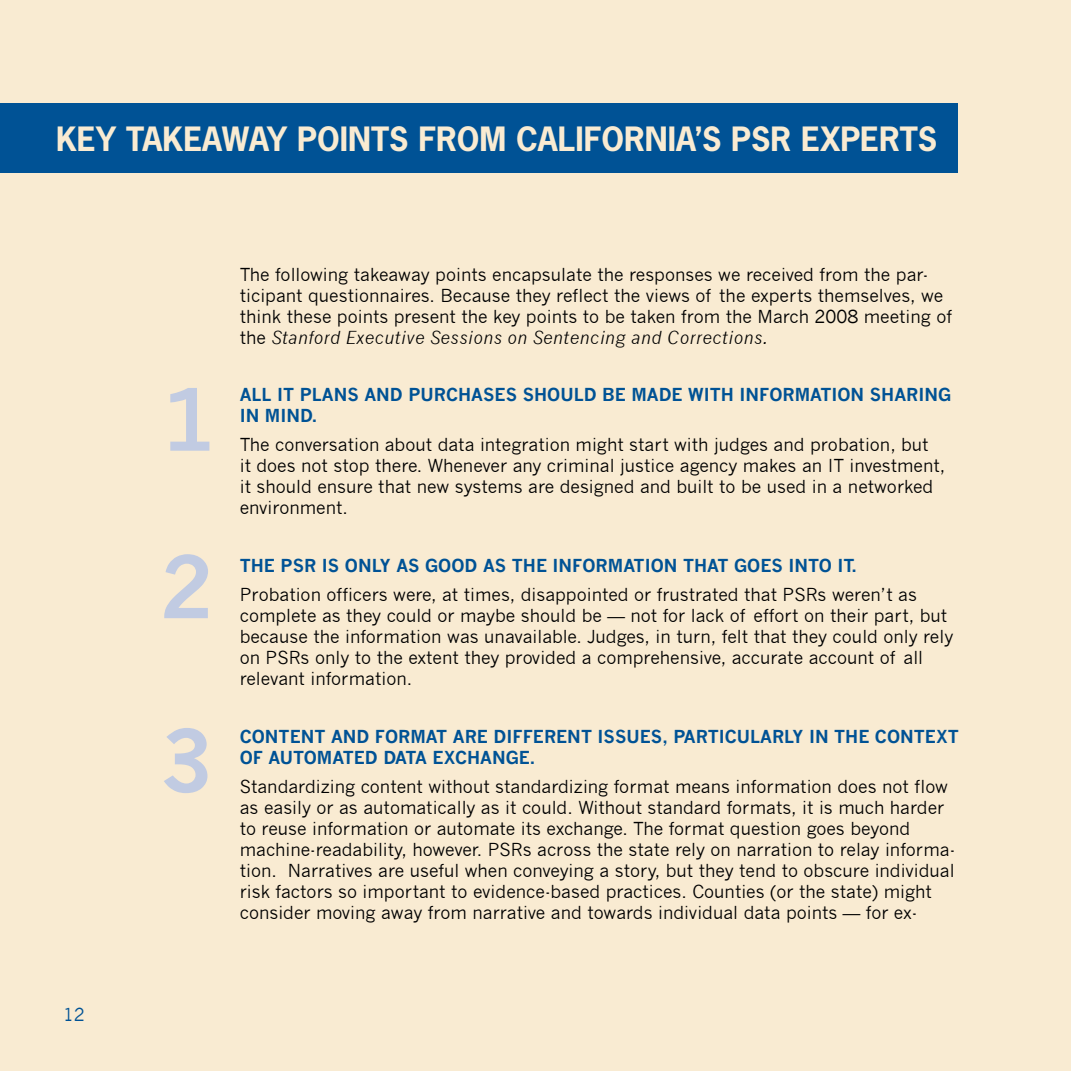
<style>
.page{position:relative;width:1071px;height:1071px;background:#f9ebd2}
.page>*{position:absolute;margin:0;border:0;box-sizing:border-box;transform-origin:0 0}
.t1{font:700 84px/170.6px "News Gothic";color:#c1cbe2;text-align:justify}
.t2{font:700 31.5px "News Gothic Std";color:#f9ebd2}
.t3{font:17.5px/21px "News Gothic";color:#000}
.t4{font:700 17.5px/21px "News Gothic";color:#005295}
.t5{font:17.5px "News Gothic";color:#005295}
.s1{font-style:italic}
</style>
<div class="page">
<div style="left:0;top:103px;width:957px;height:70px;background:#005295"></div>
<h2 class="t2" style="left:56px;top:118px;width:883px">KEY TAKEAWAY POINTS FROM CALIFORNIA’S PSR EXPERTS</h2>
<p class="t5" style="left:63px;top:1004px;width:23px">12</p>
<h1 class="t1" style="left:160px;top:333px;width:57px">1<br>2<br>3</h1>
<p class="t3" style="left:240px;top:264px;width:714px">The following takeaway points encapsulate the responses we received from the par&shy;ticipant questionnaires. Because they reflect the views of the experts themselves, we think these points present the key points to be taken from the March 2008 meeting of the <span class="s1">Stanford Executive Sessions on Sentencing and Corrections.</span></p>
<p class="t4" style="left:240px;top:384px;width:713px">ALL IT PLANS AND PURCHASES SHOULD BE MADE WITH INFORMATION SHARING<br>IN MIND.</p>
<p class="t3" style="left:240px;top:435px;width:707px">The conversation about data integration might start with judges and probation, but<br>it does not stop there. Whenever any criminal justice agency makes an IT investment, it should ensure that new systems are designed and built to be used in a networked environment.</p>
<p class="t4" style="left:240px;top:555px;width:619px">THE PSR IS ONLY AS GOOD AS THE INFORMATION THAT GOES INTO IT.</p>
<p class="t3" style="left:240px;top:584px;width:715px">Probation officers were, at times, disappointed or frustrated that PSRs weren’t as complete as they could or maybe should be — not for lack of effort on their part, but because the information was unavailable. Judges, in turn, felt that they could only rely on PSRs only to the extent they provided a comprehensive, accurate account of all relevant information.</p>
<p class="t4" style="left:240px;top:725px;width:721px">CONTENT AND FORMAT ARE DIFFERENT ISSUES, PARTICULARLY IN THE CONTEXT<br>OF AUTOMATED DATA EXCHANGE.</p>
<p class="t3" style="left:240px;top:776px;width:717px">Standardizing content without standardizing format means information does not flow as easily or as automatically as it could. Without standard formats, it is much harder to reuse information or automate its exchange. The format question goes beyond machine-readability, however. PSRs across the state rely on narration to relay informa&shy;tion. Narratives are useful when conveying a story, but they tend to obscure individual risk factors so important to evidence-based practices. Counties (or the state) might consider moving away from narrative and towards individual data points — for ex-</p>
</div>
